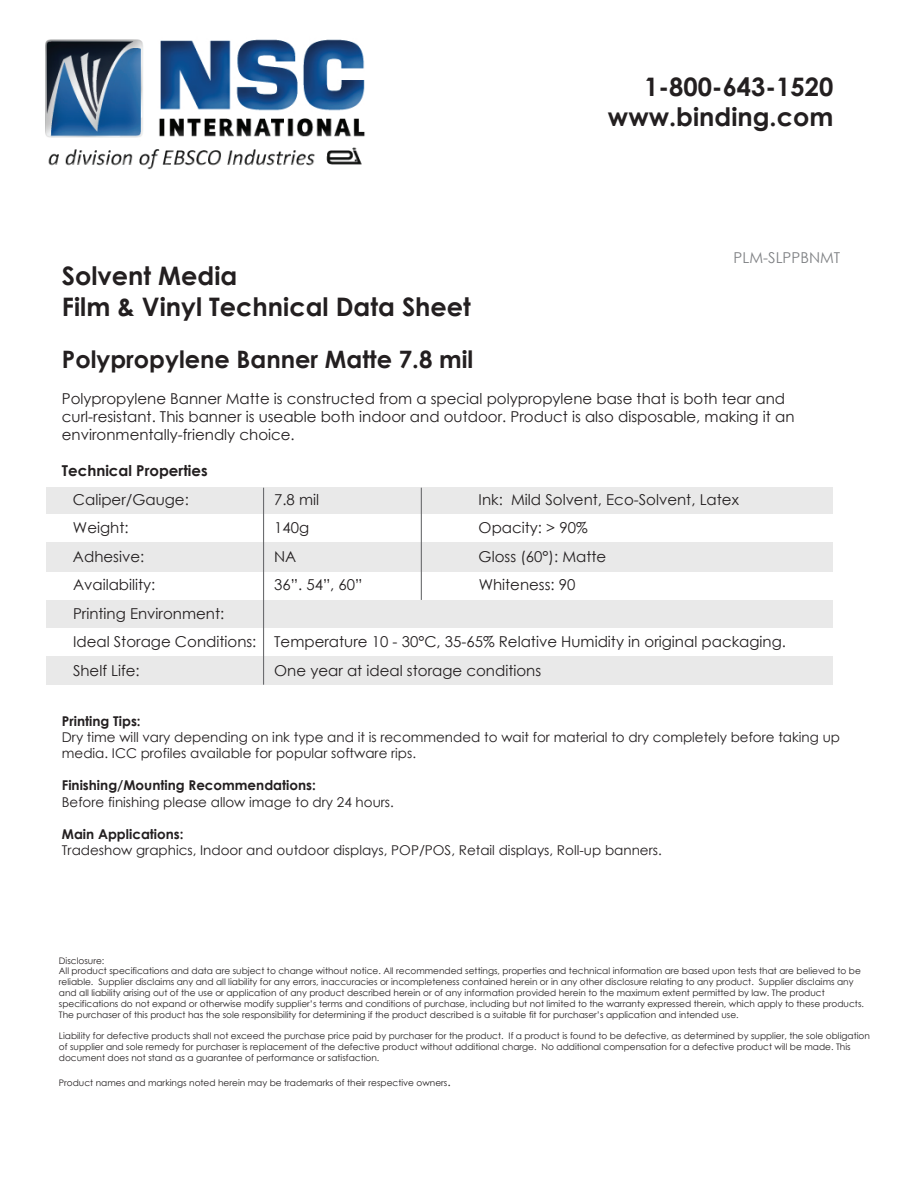
<style>
.page{position:relative;width:918px;height:1188px;background:#fff}
.page>*{position:absolute;margin:0;border:0;box-sizing:border-box;transform-origin:0 0}
.t1{font:700 25.5px/30.6px "Century Gothic";color:#231f20;text-align:right}
.t2{font:700 24px "Century Gothic";color:#231f20}
.t3{font:15px/18px "Century Gothic";color:#231f20}
.t4{font:700 15px "Century Gothic";color:#231f20}
.t5{font:15px "Century Gothic";color:#808285}
.t6{font:13.5px/16.2px "Century Gothic";color:#231f20}
.t7{font:700 13.5px "Century Gothic";color:#231f20}
.t8{font:9px/10.8px "Century Gothic";color:#231f20}
.s1{font-size:12px}
</style>
<div class="page">
<div style="left:46px;top:488px;width:787px;height:197px;background:#e9e9e9"></div>
<div style="left:43px;top:514px;width:821px;height:28px;background:#fff"></div>
<div style="left:43px;top:572px;width:821px;height:28px;background:#fff"></div>
<div style="left:43px;top:628px;width:821px;height:28px;background:#fff"></div>
<hr style="left:263px;top:488px;width:1px;height:197px;background:#6c6d70">
<hr style="left:421px;top:488px;width:1px;height:112px;background:#6c6d70">
<img style="left:45px;top:39px;width:320px;height:131px">
<h1 class="t1" style="left:608px;top:70px;width:227px">1-800-643-1520 www.binding.com</h1>
<h3 class="t5" style="left:734px;top:247px;width:108px">PLM-SLPPBNMT</h3>
<h1 class="t1" style="left:62px;top:259px;width:411px;text-align:left">Solvent Media<br>Film &amp; Vinyl Technical Data Sheet</h1>
<h2 class="t2" style="left:62px;top:342px;width:413px">Polypropylene Banner Matte 7.8 mil</h2>
<p class="t3" style="left:62px;top:390px;width:734px">Polypropylene Banner Matte is constructed from a special polypropylene base that is both tear and curl-resistant. This banner is useable both indoor and outdoor. Product is also disposable, making it an environmentally-friendly choice.</p>
<h3 class="t4" style="left:62px;top:460px;width:147px">Technical Properties</h3>
<h3 class="t3" style="left:73px;top:490px;width:117px">Caliper/Gauge:</h3>
<h3 class="t3" style="left:274px;top:490px;width:46px">7.8 mil</h3>
<h3 class="t3" style="left:479px;top:490px;width:262px">Ink: Mild Solvent, Eco-Solvent, Latex</h3>
<h3 class="t3" style="left:73px;top:519px;width:57px">Weight:</h3>
<h3 class="t3" style="left:274px;top:519px;width:37px">140g</h3>
<h3 class="t3" style="left:479px;top:519px;width:111px">Opacity: &gt; 90%</h3>
<h3 class="t3" style="left:73px;top:547px;width:73px">Adhesive:</h3>
<h3 class="t3" style="left:274px;top:547px;width:24px">NA</h3>
<h3 class="t3" style="left:479px;top:547px;width:129px">Gloss (60°): Matte</h3>
<h3 class="t3" style="left:73px;top:576px;width:84px">Availability:</h3>
<h3 class="t3" style="left:274px;top:576px;width:90px">36”. 54”, 60”</h3>
<h3 class="t3" style="left:479px;top:576px;width:98px">Whiteness: 90</h3>
<h3 class="t3" style="left:73px;top:599px;width:714px;line-height:28.5px">Printing Environment:<br>Ideal Storage Conditions: Temperature 10 - 30°C, 35-65% Relative Humidity in original packaging.<br>Shelf Life:</h3>
<h3 class="t3" style="left:274px;top:661px;width:269px">One year at ideal storage conditions</h3>
<h3 class="t7" style="left:62px;top:710px;width:80px">Printing Tips:</h3>
<h3 class="t6" style="left:62px;top:729px;width:780px">Dry time will vary depending on ink type and it is recommended to wait for material to dry completely before taking up media. ICC profiles available for popular software rips.</h3>
<h3 class="t7" style="left:62px;top:775px;width:256px">Finishing/Mounting Recommendations:</h3>
<h3 class="t6" style="left:62px;top:793px;width:334px">Before finishing please allow image to dry 24 hours.</h3>
<h3 class="t7" style="left:62px;top:824px;width:123px">Main Applications:</h3>
<h3 class="t6" style="left:62px;top:842px;width:601px">Tradeshow graphics, Indoor and outdoor displays, POP/POS, Retail displays, Roll-up banners.</h3>
<p class="t8" style="left:59px;top:955px;width:807px">Disclosure:<br>All product specifications and data are subject to change without notice. All recommended settings, properties and technical information are based upon tests that are believed to be reliable. Supplier disclaims any and all liability for any errors, inaccuracies or incompleteness contained herein or in any other disclosure relating to any product. Supplier disclaims any and all liability arising out of the use or application of any product described herein or of any information provided herein to the maximum extent permitted by law. The product specifications do not expand or otherwise modify supplier’s terms and conditions of purchase, including but not limited to the warranty expressed therein, which apply to these products.<br>The purchaser of this product has the sole responsibility for determining if the product described is a suitable fit for purchaser’s application and intended use.</p>
<p class="t8" style="left:59px;top:1030px;width:813px">Liability for defective products shall not exceed the purchase price paid by purchaser for the product. If a product is found to be defective, as determined by supplier, the sole obligation of supplier and sole remedy for purchaser is replacement of the defective product without additional charge. No additional compensation for a defective product will be made. This document does not stand as a guarantee of performance or satisfaction.</p>
<p class="t8" style="left:59px;top:1077px;width:393px">Product names and markings noted herein may be trademarks of their respective owners<span class="s1">.</span></p>
</div>
